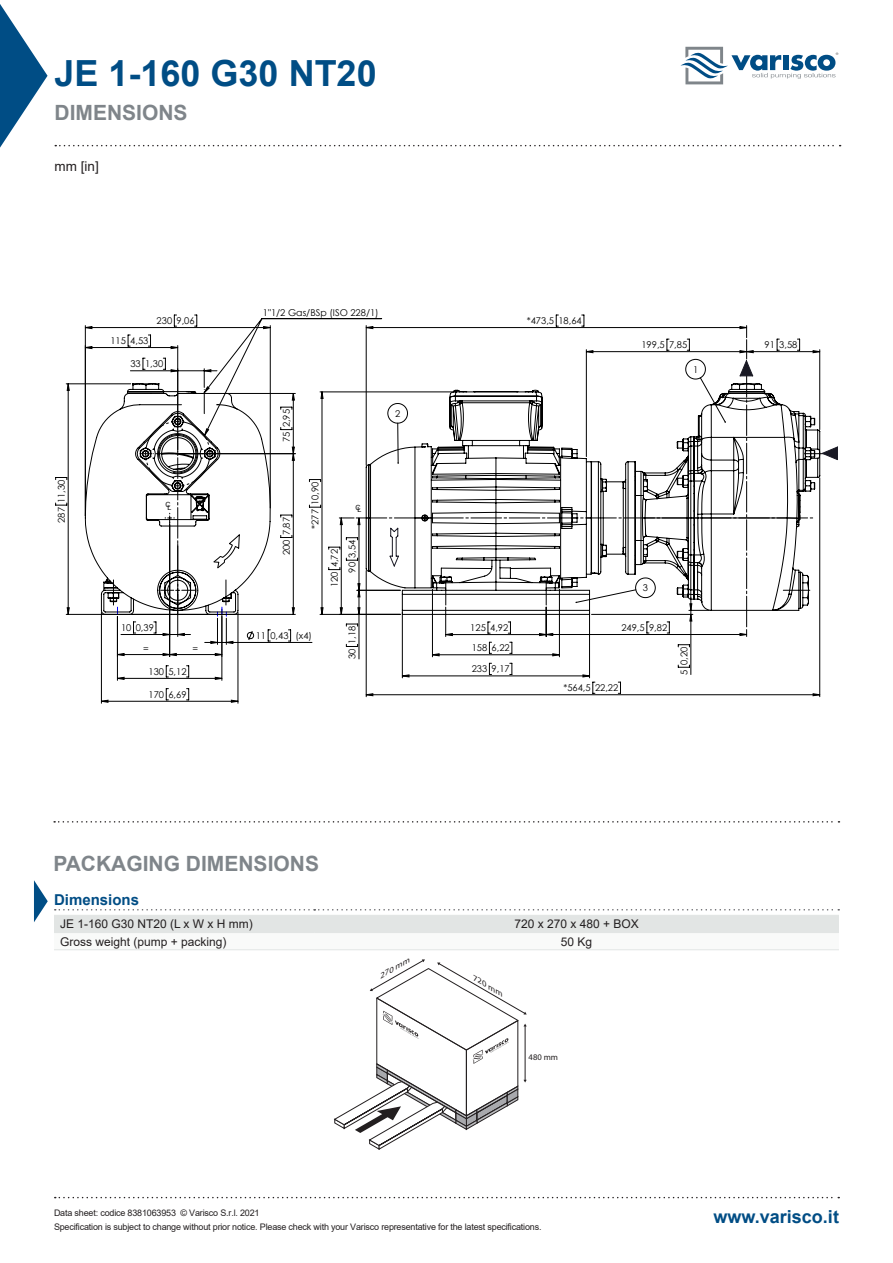
<style>
.page{position:relative;width:893px;height:1263px;background:#fff}
.page>*{position:absolute;margin:0;border:0;box-sizing:border-box;transform-origin:0 0}
.t1{font:700 36px "Arial";color:#004d85}
.t2{font:700 21px "Arial";color:#7f858a}
.t3{font:700 18px "Arial";color:#004d85}
.t4{font:700 15px "Arial";color:#004d85}
.t5{font:13.5px "Arial";color:#231f20}
.t6{font:12px "Arial";color:#231f20}
.t7{font:9.3px "Century Gothic";color:#000}
.t8{font:9px/13.5px "Arial";letter-spacing:-.02em;color:#231f20}
.t9{font:8.55px "Myriad Pro";color:#231f20}
.t10{font:italic 7.5px "Myriad Pro";color:#231f20;scale:1.33 1}
.t11{font:7.05px "Arial";color:#000}
.s1{font-style:inherit}
</style>
<div class="page">
<svg style="left:0;top:4px;width:48px;height:144px"></svg>
<svg style="left:54px;top:821px;width:785px;height:1px"></svg>
<svg style="left:334px;top:959px;width:193px;height:191px"></svg>
<svg style="left:54px;top:909px;width:785px;height:41px"></svg>
<svg style="left:34px;top:880px;width:14px;height:42px"></svg>
<svg style="left:55px;top:145px;width:786px;height:1px"></svg>
<svg style="left:55px;top:1197px;width:784px;height:1px"></svg>
<svg style="left:680px;top:47px;width:158px;height:37px"></svg>
<hr style="left:819px;top:478px;width:1px;height:219px;background:#000">
<svg style="left:174px;top:315px;width:3px;height:12px"></svg>
<svg style="left:195px;top:315px;width:3px;height:12px"></svg>
<hr style="left:270px;top:326px;width:1px;height:182px;background:#000">
<hr style="left:85px;top:326px;width:1px;height:190px;background:#000">
<svg style="left:55px;top:503px;width:12px;height:3px"></svg>
<svg style="left:55px;top:477px;width:12px;height:3px"></svg>
<hr style="left:66px;top:614px;width:142px;height:1px;background:#000">
<hr style="left:66px;top:384px;width:65px;height:1px;background:#000">
<svg style="left:85px;top:327px;width:185px;height:20px"></svg>
<svg style="left:86px;top:347px;width:640px;height:355px"></svg>
<svg style="left:67px;top:384px;width:227px;height:230px"></svg>
<svg style="left:280px;top:453px;width:15px;height:162px"></svg>
<svg style="left:309px;top:315px;width:528px;height:321px"></svg>
<svg style="left:85px;top:358px;width:186px;height:322px"></svg>
<p class="t1" style="left:55px;top:48px;width:324px">JE 1-160 G30 NT20</p>
<p class="t2" style="left:55px;top:98px;width:135px">DIMENSIONS</p>
<p class="t5" style="left:55px;top:157px;width:46px">mm [in]</p>
<p class="t7" style="left:56px;top:523px;width:45px;rotate:-90deg">287 11,30</p>
<p class="t7" style="left:157px;top:315px;width:40px">230 9,06</p>
<p class="t7" style="left:130px;top:358px;width:34px">33 1,30</p>
<p class="t7" style="left:110px;top:335px;width:40px">115 4,53</p>
<p class="t11" style="left:166px;top:501px;width:7px">CL</p>
<p class="t7" style="left:121px;top:622px;width:34px">10 0,39</p>
<p class="t7" style="left:143px;top:643px;width:7px">=</p>
<p class="t7" style="left:192px;top:643px;width:7px">=</p>
<p class="t7" style="left:149px;top:666px;width:40px">130 5,12</p>
<p class="t7" style="left:149px;top:689px;width:40px">170 6,69</p>
<p class="t7" style="left:263px;top:307px;width:117px">1"1/2 Gas/BSp (ISO 228/1)</p>
<p class="t7" style="left:281px;top:442px;width:34px;rotate:-90deg">75 2,95</p>
<p class="t7" style="left:281px;top:555px;width:40px;rotate:-90deg">200 7,87</p>
<p class="t7" style="left:310px;top:529px;width:49px;rotate:-90deg">*277 10,90</p>
<p class="t11" style="left:356px;top:504px;width:7px">CL</p>
<p class="t7" style="left:329px;top:587px;width:40px;rotate:-90deg">120 4,72</p>
<p class="t7" style="left:346px;top:573px;width:34px;rotate:-90deg">90 3,54</p>
<p class="t7" style="left:256px;top:630px;width:58px">11 0,43 (x4)</p>
<p class="t7" style="left:346px;top:659px;width:34px;rotate:-90deg">30 1,18</p>
<p class="t7" style="left:395px;top:408px;width:7px">2</p>
<p class="t2" style="left:53px;top:849px;width:267px">PACKAGING DIMENSIONS</p>
<p class="t7" style="left:527px;top:315px;width:57px">*473,5 18,64</p>
<p class="t7" style="left:641px;top:339px;width:47px">199,5 7,85</p>
<p class="t7" style="left:765px;top:339px;width:34px">91 3,58</p>
<p class="t7" style="left:693px;top:364px;width:7px">1</p>
<p class="t7" style="left:470px;top:622px;width:40px">125 4,92</p>
<p class="t7" style="left:472px;top:663px;width:40px">233 9,17</p>
<p class="t7" style="left:472px;top:642px;width:40px">158 6,22</p>
<p class="t7" style="left:643px;top:582px;width:7px">3</p>
<p class="t7" style="left:621px;top:622px;width:47px">249,5 9,82</p>
<p class="t7" style="left:563px;top:682px;width:57px">*564,5 22,22</p>
<p class="t7" style="left:678px;top:674px;width:29px;rotate:-90deg">5 0,20</p>
<p class="t4" style="left:54px;top:889px;width:87px">Dimensions</p>
<p class="t6" style="left:60px;top:916px;width:194px">JE 1-160 G30 NT20 (L x W x H mm)</p>
<p class="t6" style="left:514px;top:916px;width:126px">720 x 270 x 480 + BOX</p>
<p class="t6" style="left:60px;top:933px;width:168px">Gross weight (pump + packing)</p>
<p class="t6" style="left:561px;top:933px;width:33px">50 Kg</p>
<p class="t10" style="left:377px;top:973px;width:27px;rotate:-30deg">270 mm</p>
<p class="t10" style="left:476px;top:974px;width:27px;rotate:30deg">720 mm</p>
<p class="t9" style="left:529px;top:1053px;width:31px">480 mm</p>
<p class="t8" style="left:54px;top:1206px;width:489px">Data sheet: codice 8381063953 © Varisco S.r.l. 2021<br>Specification is subject to change without prior notice. Please check with your Varisco representative for the lates<span class="s1">t</span> specifications.</p>
<p class="t3" style="left:714px;top:1204px;width:127px">www.varisco.it</p>
</div>
